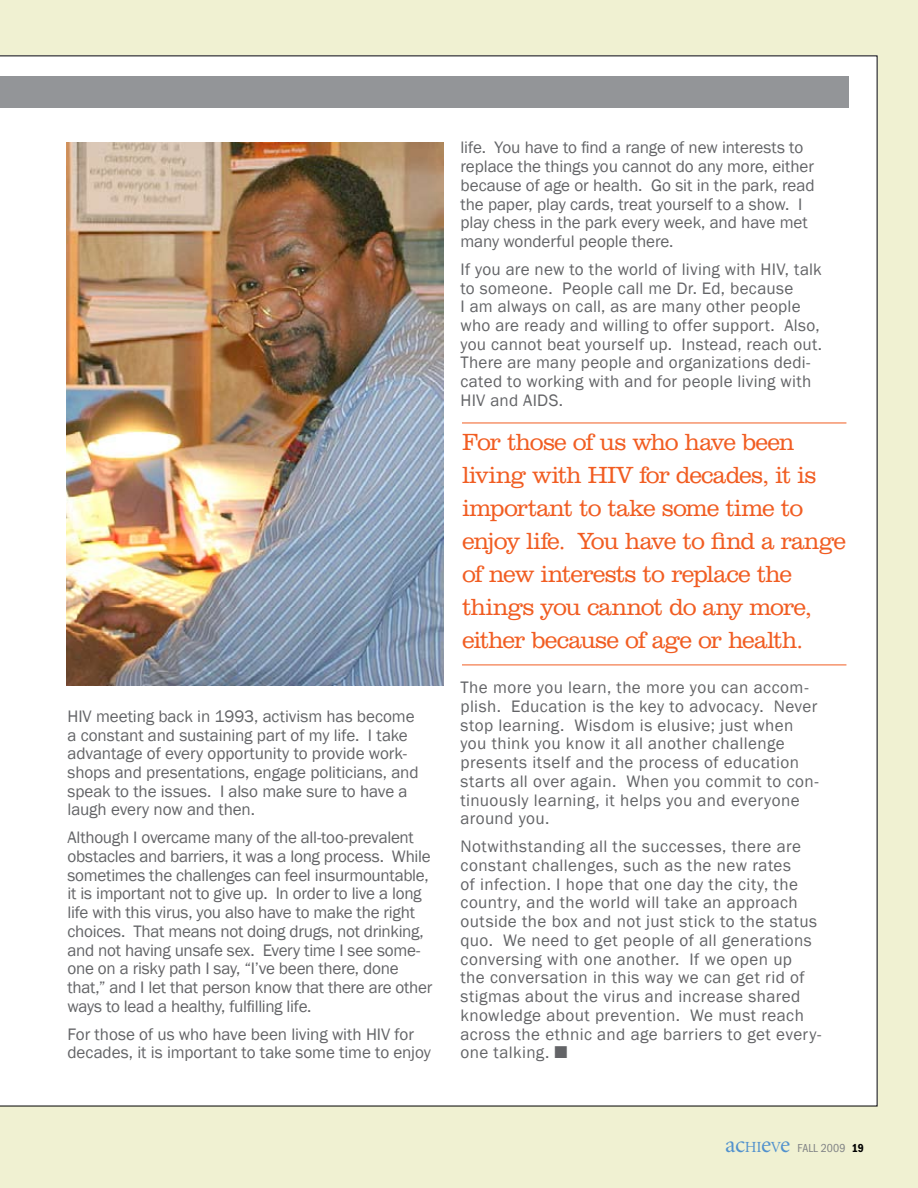
<style>
.page{position:relative;width:918px;height:1188px;background:#fff}
.page>*{position:absolute;margin:0;border:0;box-sizing:border-box;transform-origin:0 0}
.t1{font:300 24px/33px "Clarendon BT";letter-spacing:-.04em;color:#f15d22}
.t2{font:17.1px/18.8px "Franklin Gothic";color:#636467}
.t3{font:17.1px/18.8px "Franklin Gothic";letter-spacing:.025em;color:#636467}
.t4{font:17.1px/18.8px "Franklin Gothic";letter-spacing:.02em;color:#636467}
.t5{font:condensed 12px "Franklin Gothic";letter-spacing:-.01em;color:#808285}
.s1{font-family:"Minion";font-stretch:normal;font-size:24px;color:#5191cd}
.s2{font-family:"Minion";font-stretch:normal;font-size:15.45px;color:#5191cd}
.s3{font-weight:600;color:#000}
</style>
<div class="page">
<div style="left:14px;top:0;width:904px;height:1188px;background:#f0f1d2"></div>
<div style="left:0;top:0;width:14px;height:1188px;background:#f0f1d2"></div>
<div style="left:0;top:56px;width:878px;height:1050px;background:#fff"></div>
<div style="left:0;top:76px;width:848px;height:32px;background:#939598"></div>
<img style="left:66px;top:142px;width:378px;height:544px">
<hr style="left:462px;top:423px;width:384px;height:1px;background:#f15d22">
<hr style="left:462px;top:665px;width:384px;height:1px;background:#f15d22">
<p class="t2" style="left:68px;top:707px;width:353px">HIV meeting back in 1993, activism has become a constant and sustaining part of my life. I take advantage of every opportunity to provide work&shy;shops and presentations, engage politicians, and speak to the issues. I also make sure to have a laugh every now and then.</p>
<p class="t2" style="left:68px;top:829px;width:366px">Although I overcame many of the all-too-prevalent obstacles and barriers, it was a long process. While sometimes the challenges can feel insurmountable, it is important not to give up. In order to live a long life with this virus, you also have to make the right choices. That means not doing drugs, not drinking, and not having unsafe sex. Every time I see some&shy;one on a risky path I say, “I’ve been there, done that,” and I let that person know that there are other ways to lead a healthy, fulfilling life.</p>
<p class="t2" style="left:68px;top:1025px;width:365px">For those of us who have been living with HIV for decades, it is important to take some time to enjoy</p>
<p class="t2" style="left:461px;top:139px;width:356px">life. You have to find a range of new interests to replace the things you cannot do any more, either because of age or health. Go sit in the park, read the paper, play cards, treat yourself to a show. I play chess in the park every week, and have met many wonderful people there.</p>
<p class="t2" style="left:460px;top:260px;width:363px">If you are new to the world of living with HIV, talk to someone. People call me Dr. Ed, because<br>I am always on call, as are many other people who are ready and willing to offer support. Also, you cannot beat yourself up. Instead, reach out.<br>There are many people and organizations dedi&shy;cated to working with and for people living with HIV and AIDS.</p>
<h1 class="t1" style="left:462px;top:425px;width:386px">For those of us who have been living with HIV for decades, it is important to take some time to enjoy life. You have to find a range of new interests to replace the things you cannot do any more, either because of age or health.</h1>
<p class="t4" style="left:460px;top:678px;width:360px">The more you learn, the more you can accom&shy;plish. Education is the key to advocacy. N ever stop learning. Wisdom is elusive; just when you think you know it all another challenge presents itself and the process of education starts all over again. When you commit to con&shy;tinuously learning, it helps you and everyone around you.</p>
<p class="t3" style="left:460px;top:837px;width:362px">N otwithstanding all the successes, there are constant challenges, such as the new rates<br>of infection. I hope that one day the city, the country, and the world will take an approach outside the box and not just stick to the status quo. We need to get people of all generations conversing with one another. If we open up<br>the conversation in this way we can get rid of stigmas about the virus and increase shared knowledge about prevention. We must reach across the ethnic and age barriers to get every&shy;one talking. ■</p>
<p class="t5" style="left:725px;top:1141px;width:122px"><span class="s1">a ca c</span><span class="s2">H IH I</span><span class="s1">ee</span><span class="s2">VV</span><span class="s1">ee</span> FFALLALL 2 0 0 9</p>
<p class="t5" style="left:824px;top:1141px;width:41px">2009 <span class="s3">19</span></p>
</div>
